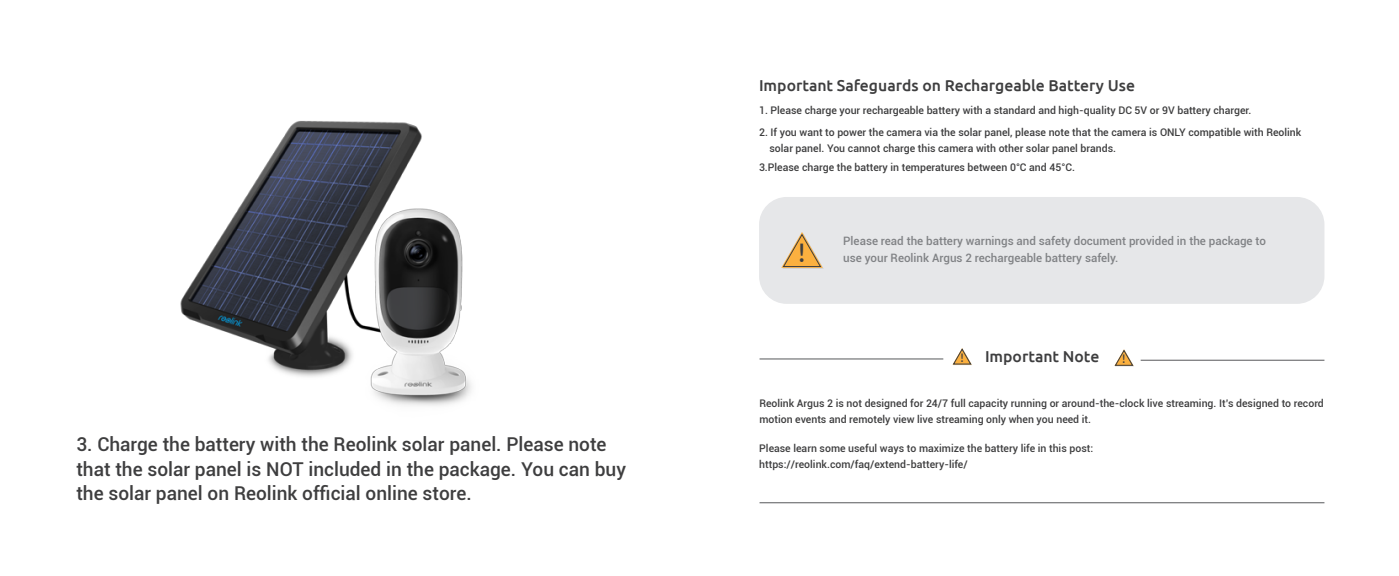
<style>
.page{position:relative;width:1399px;height:576px;background:#fff}
.page>*{position:absolute;margin:0;border:0;box-sizing:border-box;transform-origin:0 0}
.t1{font:26.78px "Ubuntu";color:#3e3e3f}
.t2{font:500 19.07px/24.5px "Roboto";color:#3e3e3f}
.t3{font:500 15.75px "Ubuntu";color:#3e3e3f}
.t4{font:12.42px "Ubuntu";color:#3e3e3f}
.t5{font:500 11.55px/17.3px "Roboto";color:#808285}
.t6{font:500 10.5px/15.8px "Roboto";color:#3e3e3f}
</style>
<div class="page">
<div style="left:759px;top:197px;width:565px;height:107px;background:#e6e7e9;border-radius:28px"></div>
<svg style="left:952px;top:348px;width:20px;height:17px"></svg>
<svg style="left:781px;top:232px;width:43px;height:37px"></svg>
<svg style="left:1114px;top:349px;width:20px;height:17px"></svg>
<hr style="left:759px;top:358px;width:184px;height:1px;background:#57585a">
<hr style="left:1141px;top:359px;width:183px;height:1px;background:#57585a">
<hr style="left:759px;top:502px;width:565px;height:1px;background:#57585a">
<img style="left:180px;top:120px;width:292px;height:286px">
<h2 class="t2" style="left:76px;top:431px;width:551px">3. Charge the battery with the Reolink solar panel. Please note that the solar panel is NOT included in the package. You can buy the solar panel on Reolink official online store.</h2>
<h3 class="t3" style="left:759px;top:75px;width:377px">Important Safeguards on Rechargeable Battery Use</h3>
<p class="t6" style="left:759px;top:102px;width:494px">1. Please charge your rechargeable battery with a standard and high-quality DC 5V or 9V battery charger.</p>
<p class="t6" style="left:769px;top:124px;width:533px;text-indent:-10px">2. If you want to power the camera via the solar panel, please note that the camera is ONLY compatible with Reolink solar panel. You cannot charge this camera with other solar panel brands.</p>
<p class="t6" style="left:759px;top:159px;width:317px">3.Please charge the battery in temperatures between 0°C and 45°C.</p>
<h1 class="t1" style="left:798px;top:236px;width:9px">!</h1>
<p class="t5" style="left:843px;top:231px;width:424px">Please read the battery warnings and safety document provided in the package to use your Reolink Argus 2 rechargeable battery safely.</p>
<p class="t4" style="left:960px;top:350px;width:5px">!</p>
<h3 class="t3" style="left:985px;top:346px;width:116px">Important Note</h3>
<p class="t4" style="left:1122px;top:351px;width:5px">!</p>
<p class="t6" style="left:759px;top:395px;width:566px">Reolink Argus 2 is not designed for 24/7 full capacity running or around-the-clock live streaming. It’s designed to record motion events and remotely view live streaming only when you need it.</p>
<p class="t6" style="left:759px;top:440px;width:335px">Please learn some useful ways to maximize the battery life in this post: https://reolink.com/faq/extend-battery-life/</p>
</div>
